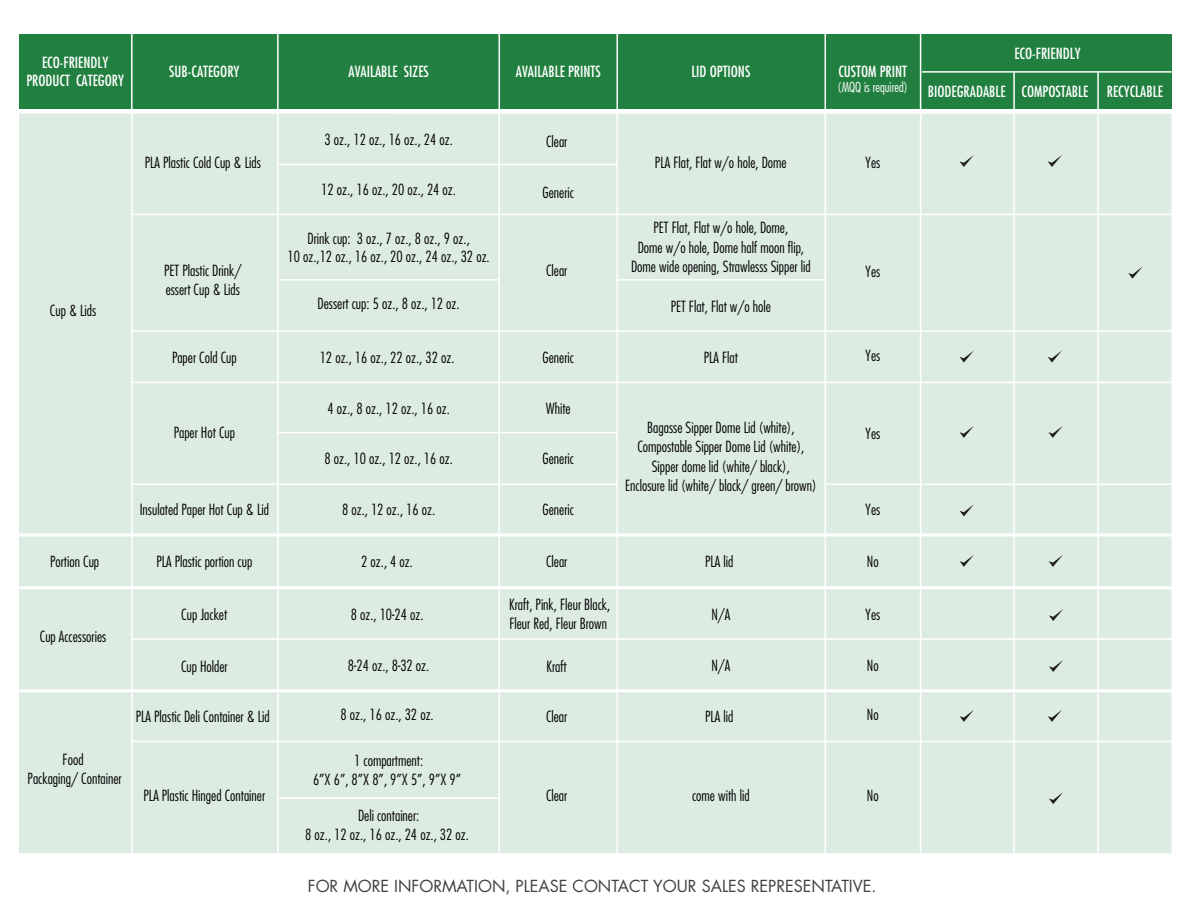
<style>
.page{position:relative;width:1188px;height:918px;background:#fff}
.page>*{position:absolute;margin:0;border:0;box-sizing:border-box;transform-origin:0 0}
.t1{font:16.2px "Futura Std";color:#414042}
.t2{font:300 condensed 15px/19.5px "Futura Std";color:#010101;text-align:center}
.t3{font:condensed 15px/18px "Futura Std";color:#fff;text-align:center}
.t4{font:300 condensed 13.5px "Futura Std";color:#fff}
</style>
<div class="page">
<div style="left:19px;top:114px;width:1153px;height:739px;background:#ddece2"></div>
<div style="left:19px;top:34px;width:1153px;height:75px;background:#21803f"></div>
<hr style="left:278px;top:164px;width:340px;height:1px;background:#fff">
<hr style="left:278px;top:279px;width:221px;height:2px;background:#fff">
<hr style="left:922px;top:71px;width:250px;height:2px;background:#fff">
<hr style="left:132px;top:214px;width:1041px;height:1px;background:#fff">
<hr style="left:132px;top:330px;width:1041px;height:2px;background:#fff">
<hr style="left:131px;top:382px;width:1042px;height:1px;background:#fff">
<hr style="left:132px;top:484px;width:486px;height:1px;background:#fff">
<hr style="left:278px;top:797px;width:221px;height:2px;background:#fff">
<hr style="left:132px;top:638px;width:1049px;height:2px;background:#fff">
<hr style="left:132px;top:741px;width:1040px;height:1px;background:#fff">
<hr style="left:19px;top:534px;width:1154px;height:3px;background:#fff">
<hr style="left:19px;top:586px;width:1154px;height:3px;background:#fff">
<hr style="left:17px;top:689px;width:1159px;height:3px;background:#fff">
<hr style="left:1097px;top:72px;width:2px;height:781px;background:#fff">
<hr style="left:1013px;top:72px;width:2px;height:781px;background:#fff">
<hr style="left:920px;top:32px;width:1px;height:821px;background:#fff">
<hr style="left:131px;top:32px;width:2px;height:821px;background:#fff">
<hr style="left:277px;top:32px;width:2px;height:821px;background:#fff">
<hr style="left:499px;top:32px;width:1px;height:821px;background:#fff">
<hr style="left:616px;top:32px;width:2px;height:821px;background:#fff">
<hr style="left:825px;top:32px;width:1px;height:821px;background:#fff">
<svg style="left:1048px;top:155px;width:14px;height:12px"></svg>
<hr style="left:618px;top:279px;width:206px;height:2px;background:#fff">
<svg style="left:1128px;top:267px;width:14px;height:12px"></svg>
<svg style="left:1048px;top:350px;width:14px;height:13px"></svg>
<hr style="left:278px;top:432px;width:340px;height:1px;background:#fff">
<hr style="left:825px;top:484px;width:347px;height:1px;background:#fff">
<svg style="left:1048px;top:426px;width:15px;height:12px"></svg>
<svg style="left:1049px;top:555px;width:14px;height:12px"></svg>
<svg style="left:960px;top:155px;width:14px;height:12px"></svg>
<svg style="left:960px;top:350px;width:14px;height:13px"></svg>
<svg style="left:960px;top:426px;width:14px;height:12px"></svg>
<svg style="left:960px;top:504px;width:14px;height:12px"></svg>
<svg style="left:960px;top:555px;width:14px;height:12px"></svg>
<svg style="left:960px;top:710px;width:14px;height:12px"></svg>
<svg style="left:1048px;top:710px;width:14px;height:12px"></svg>
<svg style="left:1049px;top:792px;width:14px;height:12px"></svg>
<svg style="left:1049px;top:609px;width:14px;height:12px"></svg>
<svg style="left:1049px;top:660px;width:14px;height:12px"></svg>
<p class="t3" style="left:26px;top:53px;width:99px">ECO-FRIENDLY<br>PRODUCT CATEGORY</p>
<p class="t3" style="left:169px;top:62px;width:72px">SUB-CATEGORY</p>
<p class="t2" style="left:145px;top:153px;width:118px">PLA Plastic Cold Cup &amp; Lids</p>
<p class="t2" style="left:50px;top:301px;width:48px">Cup &amp; Lids</p>
<p class="t2" style="left:164px;top:261px;width:79px;text-align:left">PET Plastic Drink/ essert Cup &amp; Lids</p>
<p class="t2" style="left:172px;top:347px;width:66px">Paper Cold Cup</p>
<p class="t2" style="left:174px;top:423px;width:63px">Paper Hot Cup</p>
<p class="t2" style="left:50px;top:552px;width:51px">Portion Cup</p>
<p class="t2" style="left:40px;top:627px;width:68px">Cup Accessories</p>
<p class="t2" style="left:28px;top:750px;width:96px">Food<br>Packaging/ Container</p>
<p class="t2" style="left:140px;top:500px;width:131px">Insulated Paper Hot Cup &amp; Lid</p>
<p class="t2" style="left:156px;top:552px;width:97px">PLA Plastic portion cup</p>
<p class="t2" style="left:181px;top:604px;width:48px">Cup Jacket</p>
<p class="t2" style="left:181px;top:657px;width:48px">Cup Holder</p>
<p class="t2" style="left:136px;top:707px;width:135px">PLA Plastic Deli Container &amp; Lid</p>
<p class="t2" style="left:144px;top:786px;width:123px">PLA Plastic Hinged Container</p>
<p class="t3" style="left:348px;top:62px;width:82px">AVAILABLE SIZES</p>
<p class="t3" style="left:516px;top:62px;width:86px">AVAILABLE PRINTS</p>
<p class="t3" style="left:691px;top:62px;width:61px">LID OPTIONS</p>
<p class="t2" style="left:324px;top:130px;width:130px">3 oz., 12 oz., 16 oz., 24 oz.</p>
<p class="t2" style="left:321px;top:180px;width:136px">12 oz., 16 oz., 20 oz., 24 oz.</p>
<p class="t2" style="left:288px;top:229px;width:204px;line-height:18px">Drink cup: 3 oz., 7 oz., 8 oz., 9 oz.,<br>10 oz.,12 oz., 16 oz., 20 oz., 24 oz., 32 oz.</p>
<p class="t2" style="left:318px;top:294px;width:144px">Dessert cup: 5 oz., 8 oz., 12 oz.</p>
<p class="t2" style="left:320px;top:347px;width:136px">12 oz., 16 oz., 22 oz., 32 oz.</p>
<p class="t2" style="left:328px;top:398px;width:124px">4 oz., 8 oz., 12 oz., 16 oz.</p>
<p class="t2" style="left:324px;top:449px;width:130px">8 oz., 10 oz., 12 oz., 16 oz.</p>
<p class="t2" style="left:342px;top:500px;width:95px">8 oz., 12 oz., 16 oz.</p>
<p class="t2" style="left:361px;top:552px;width:53px">2 oz., 4 oz.</p>
<p class="t2" style="left:351px;top:604px;width:74px">8 oz., 10-24 oz.</p>
<p class="t2" style="left:348px;top:655px;width:83px">8-24 oz., 8-32 oz.</p>
<p class="t2" style="left:340px;top:705px;width:95px">8 oz., 16 oz., 32 oz.</p>
<p class="t2" style="left:313px;top:751px;width:150px">1 compartment:<br>6”X 6”, 8”X 8”, 9”X 5”, 9”X 9”</p>
<p class="t2" style="left:305px;top:805px;width:165px">Deli container:<br>8 oz., 12 oz., 16 oz., 24 oz., 32 oz.</p>
<p class="t2" style="left:546px;top:131px;width:23px">Clear</p>
<p class="t2" style="left:543px;top:183px;width:33px">Generic</p>
<p class="t2" style="left:546px;top:261px;width:23px">Clear</p>
<p class="t2" style="left:543px;top:347px;width:33px">Generic</p>
<p class="t2" style="left:546px;top:398px;width:27px">White</p>
<p class="t2" style="left:543px;top:449px;width:33px">Generic</p>
<p class="t2" style="left:543px;top:500px;width:33px">Generic</p>
<p class="t2" style="left:546px;top:552px;width:23px">Clear</p>
<p class="t2" style="left:509px;top:595px;width:103px;text-align:left">Kraft, Pink, Fleur Black,<br>Fleur Red, Fleur Brown</p>
<p class="t2" style="left:547px;top:657px;width:22px">Kraft</p>
<p class="t2" style="left:546px;top:707px;width:23px">Clear</p>
<p class="t2" style="left:655px;top:153px;width:133px">PLA Flat, Flat w/o hole, Dome</p>
<p class="t2" style="left:631px;top:218px;width:181px">PET Flat, Flat w/o hole, Dome,<br>Dome w/o hole, Dome half moon flip,<br>Dome wide opening, Strawlesss Sipper lid</p>
<p class="t2" style="left:671px;top:297px;width:102px">PET Flat, Flat w/o hole</p>
<p class="t2" style="left:704px;top:347px;width:36px">PLA Flat</p>
<p class="t2" style="left:625px;top:417px;width:193px">Bagasse Sipper Dome Lid (white), Compostable Sipper Dome Lid (white), Sipper dome lid (white/ black),<br>Enclosure lid (white/ black/ green/ brown)</p>
<p class="t2" style="left:705px;top:552px;width:30px">PLA lid</p>
<p class="t2" style="left:711px;top:604px;width:20px">N/A</p>
<p class="t2" style="left:711px;top:655px;width:20px">N/A</p>
<p class="t2" style="left:705px;top:707px;width:30px">PLA lid</p>
<p class="t2" style="left:546px;top:786px;width:23px">Clear</p>
<p class="t2" style="left:692px;top:786px;width:59px">come with lid</p>
<p class="t3" style="left:838px;top:62px;width:70px">CUSTOM PRINT</p>
<p class="t4" style="left:838px;top:80px;width:72px">(MQQ is required)</p>
<p class="t2" style="left:865px;top:153px;width:17px">Yes</p>
<p class="t2" style="left:865px;top:262px;width:17px">Yes</p>
<p class="t2" style="left:865px;top:346px;width:17px">Yes</p>
<p class="t2" style="left:865px;top:424px;width:17px">Yes</p>
<p class="t2" style="left:865px;top:500px;width:17px">Yes</p>
<p class="t2" style="left:867px;top:552px;width:13px">No</p>
<p class="t2" style="left:865px;top:604px;width:17px">Yes</p>
<p class="t2" style="left:867px;top:655px;width:13px">No</p>
<p class="t2" style="left:867px;top:705px;width:13px">No</p>
<p class="t2" style="left:867px;top:786px;width:13px">No</p>
<p class="t1" style="left:308px;top:875px;width:570px">FOR MORE INFORMATION, PLEASE CONTACT YOUR SALES REPRESENTATIVE.</p>
<p class="t3" style="left:928px;top:83px;width:79px">BIODEGRADABLE</p>
<p class="t3" style="left:1014px;top:44px;width:68px">ECO-FRIENDLY</p>
<p class="t3" style="left:1022px;top:83px;width:143px">COMPOSTABLE RECYCLABLE</p>
</div>
